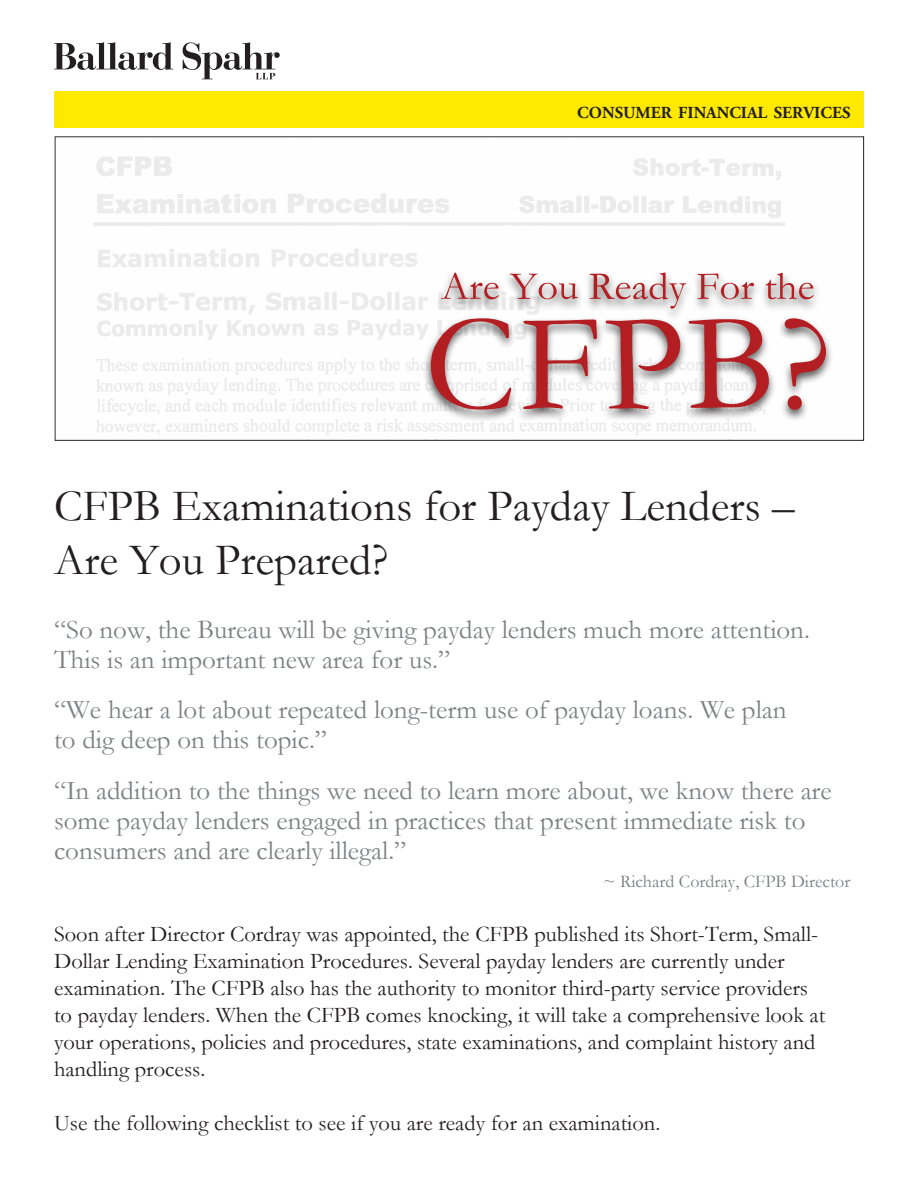
<style>
.page{position:relative;width:918px;height:1202px;background:#fff}
.page>*{position:absolute;margin:0;border:0;box-sizing:border-box;transform-origin:0 0}
.t1{font:45px/54px "Garamond";color:#231f20}
.t2{font:27px/30px "Garamond";color:#7e8083}
.body2{font:22.5px/27px "Garamond";color:#231f20}
.body2-2{font:18px "Garamond";color:#7e8083}
.t3{font:700 16.8px "Adobe Garamond Pro";color:#231f20}
</style>
<div class="page">
<img style="left:54px;top:136px;width:808px;height:303px">
<div style="left:55px;top:91px;width:809px;height:37px;background:#ffe901"></div>
<svg style="left:54px;top:42px;width:119px;height:28px"></svg>
<svg style="left:183px;top:42px;width:97px;height:37px"></svg>
<div style="left:423px;top:315px;width:411px;height:107px;background:#231f20;opacity:.75"></div>
<svg style="left:431px;top:318px;width:395px;height:92px"></svg>
<div style="left:434px;top:269px;width:387px;height:52px;background:#231f20;opacity:.75"></div>
<svg style="left:441px;top:272px;width:373px;height:37px"></svg>
<p class="t3" style="left:577px;top:103px;width:275px">CONSUMER FINANCIAL SERVICES</p>
<p class="t1" style="left:54px;top:478px;width:742px">CFPB Examinations for Payday Lenders –<br>Are You Prepared?</p>
<p class="t2" style="left:54px;top:614px;width:757px">“So now, the Bureau will be giving payday lenders much more attention.<br>This is an important new area for us.”</p>
<p class="t2" style="left:54px;top:694px;width:734px">“We hear a lot about repeated long-term use of payday loans. We plan to dig deep on this topic.”</p>
<p class="t2" style="left:54px;top:774px;width:779px">“In addition to the things we need to learn more about, we know there are some payday lenders engaged in practices that present immediate risk to consumers and are clearly illegal.”</p>
<p class="body2-2" style="left:604px;top:869px;width:248px">~ Richard Cordray, CFPB Director</p>
<p class="body2" style="left:54px;top:919px;width:773px">Soon after Director Cordray was appointed, the CFPB published its Short-Term, Small-Dollar Lending Examination Procedures. Several payday lenders are currently under examination. The CFPB also has the authority to monitor third-party service providers to payday lenders. When the CFPB comes knocking, it will take a comprehensive look at your operations, policies and procedures, state examinations, and complaint history and handling process.</p>
<p class="body2" style="left:54px;top:1108px;width:608px">Use the following checklist to see if you are ready for an examination.</p>
</div>
